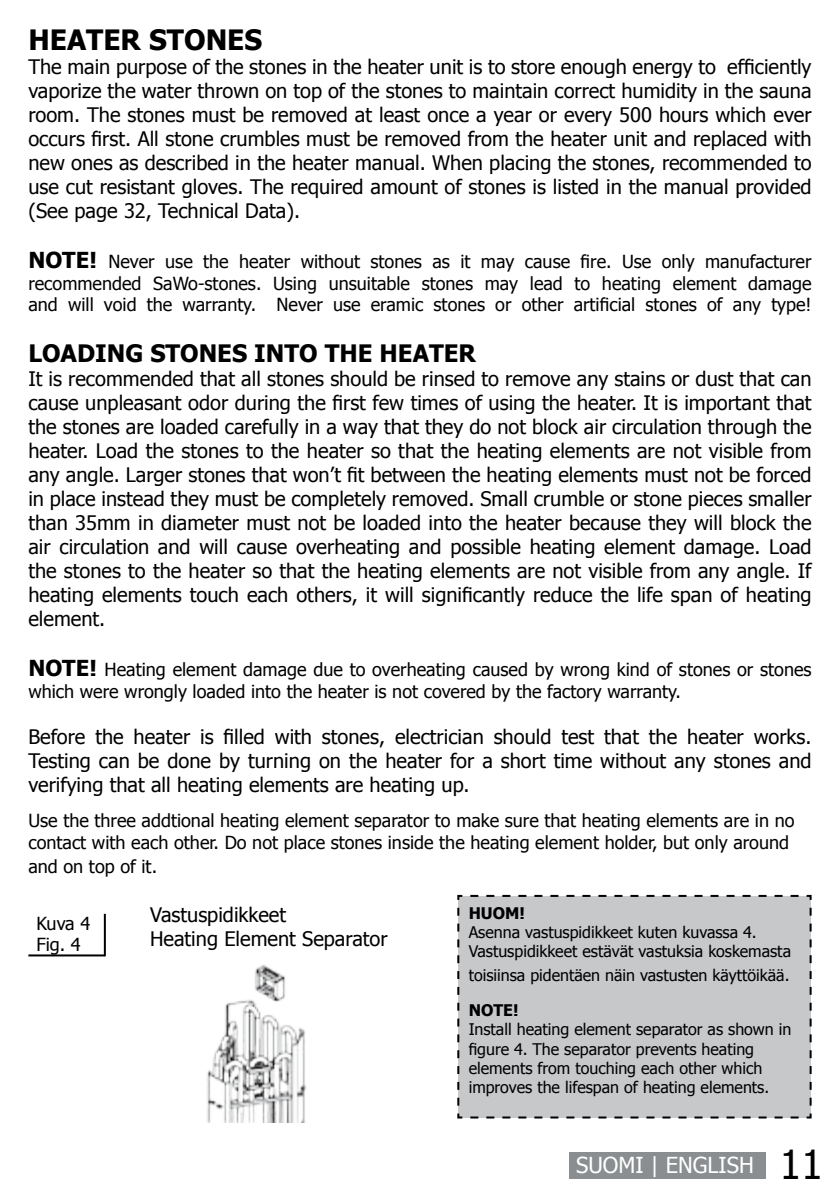
<style>
.page{position:relative;width:840px;height:1191px;background:#fff}
.page>*{position:absolute;margin:0;border:0;box-sizing:border-box;transform-origin:0 0}
.t1{font:700 28px "Tahoma";color:#000}
.t2{font:700 24px "Tahoma";color:#000}
.t3{font:22px "Tahoma";color:#fff}
.t4{font:20px/24px "Tahoma";color:#000;text-align:justify}
.t5{font:18px/21.6px "Tahoma";color:#000}
.t6{font:16px/19.2px "Tahoma";color:#000}
.t7{font:700 16px "Tahoma";color:#000}
.s1{font-weight:700;font-size:22px}
.s2{font-size:40px;color:#000}
</style>
<div class="page">
<div style="left:457px;top:894px;width:355px;height:225px;background:#c7c8ca"></div>
<hr style="left:28px;top:954px;width:77px;height:2px;background:#000">
<hr style="left:104px;top:913px;width:2px;height:43px;background:#000">
<img style="left:207px;top:965px;width:100px;height:157px">
<div style="left:568px;top:1152px;width:197px;height:26px;background:#8b8e90"></div>
<h1 class="t1" style="left:28px;top:20px;width:235px">HEATER STONES</h1>
<p class="t4" style="left:28px;top:54px;width:784px">The main purpose of the stones in the heater unit is to store enough energy to efficiently vaporize the water thrown on top of the stones to maintain correct humidity in the sauna room. The stones must be removed at least once a year or every 500 hours which ever occurs first. All stone crumbles must be removed from the heater unit and replaced with new ones as described in the heater manual. When placing the stones, recommended to use cut resistant gloves. The required amount of stones is listed in the manual provided (See page 32, Technical Data).</p>
<p class="t5" style="left:28px;top:250px;width:784px;text-align:justify"><span class="s1">NOTE!</span> Never use the heater without stones as it may cause fire. Use only manufacturer recommended SaWo-stones. Using unsuitable stones may lead to heating element damage and will void the warranty. Never use eramic stones or other artificial stones of any type!</p>
<p class="t2" style="left:28px;top:336px;width:449px">LOADING STONES INTO THE HEATER</p>
<p class="t4" style="left:28px;top:366px;width:784px">It is recommended that all stones should be rinsed to remove any stains or dust that can cause unpleasant odor during the first few times of using the heater. It is important that the stones are loaded carefully in a way that they do not block air circulation through the heater. Load the stones to the heater so that the heating elements are not visible from any angle. Larger stones that won’t fit between the heating elements must not be forced in place instead they must be completely removed. Small crumble or stone pieces smaller than 35mm in diameter must not be loaded into the heater because they will block the air circulation and will cause overheating and possible heating element damage. Load the stones to the heater so that the heating elements are not visible from any angle. If heating elements touch each others, it will significantly reduce the life span of heating element.</p>
<p class="t5" style="left:28px;top:658px;width:784px"><span class="s1">NOTE!</span> Heating element damage due to overheating caused by wrong kind of stones or stones which were wrongly loaded into the heater is not covered by the factory warranty.</p>
<p class="t4" style="left:28px;top:723px;width:784px">Before the heater is filled with stones, electrician should test that the heater works.<br>Testing can be done by turning on the heater for a short time without any stones and verifying that all heating elements are heating up.</p>
<p class="t5" style="left:28px;top:809px;width:767px">Use the three addtional heating element separator to make sure that heating elements are in no contact with each other. Do not place stones inside the heating element holder, but only around</p>
<p class="t5" style="left:28px;top:855px;width:130px">and on top of it.</p>
<p class="t5" style="left:36px;top:911px;width:55px">Kuva 4<br>Fig. 4</p>
<p class="t4" style="left:150px;top:901px;width:239px">Vastuspidikkeet<br>Heating Element Separator</p>
<p class="t7" style="left:468px;top:901px;width:58px">HUOM!</p>
<p class="t6" style="left:468px;top:921px;width:324px">Asenna vastuspidikkeet kuten kuvassa 4.<br>Vastuspidikkeet estävät vastuksia koskemasta</p>
<p class="t6" style="left:468px;top:965px;width:322px">toisiinsa pidentäen näin vastusten käyttöikää.</p>
<p class="t7" style="left:468px;top:999px;width:51px">NOTE!</p>
<p class="t6" style="left:468px;top:1019px;width:324px">Install heating element separator as shown in figure 4. The separator prevents heating elements from touching each other which improves the lifespan of heating elements.</p>
<p class="t3" style="left:575px;top:1150px;width:248px">SUOMI | ENGLISH <span class="s2">11</span></p>
</div>
